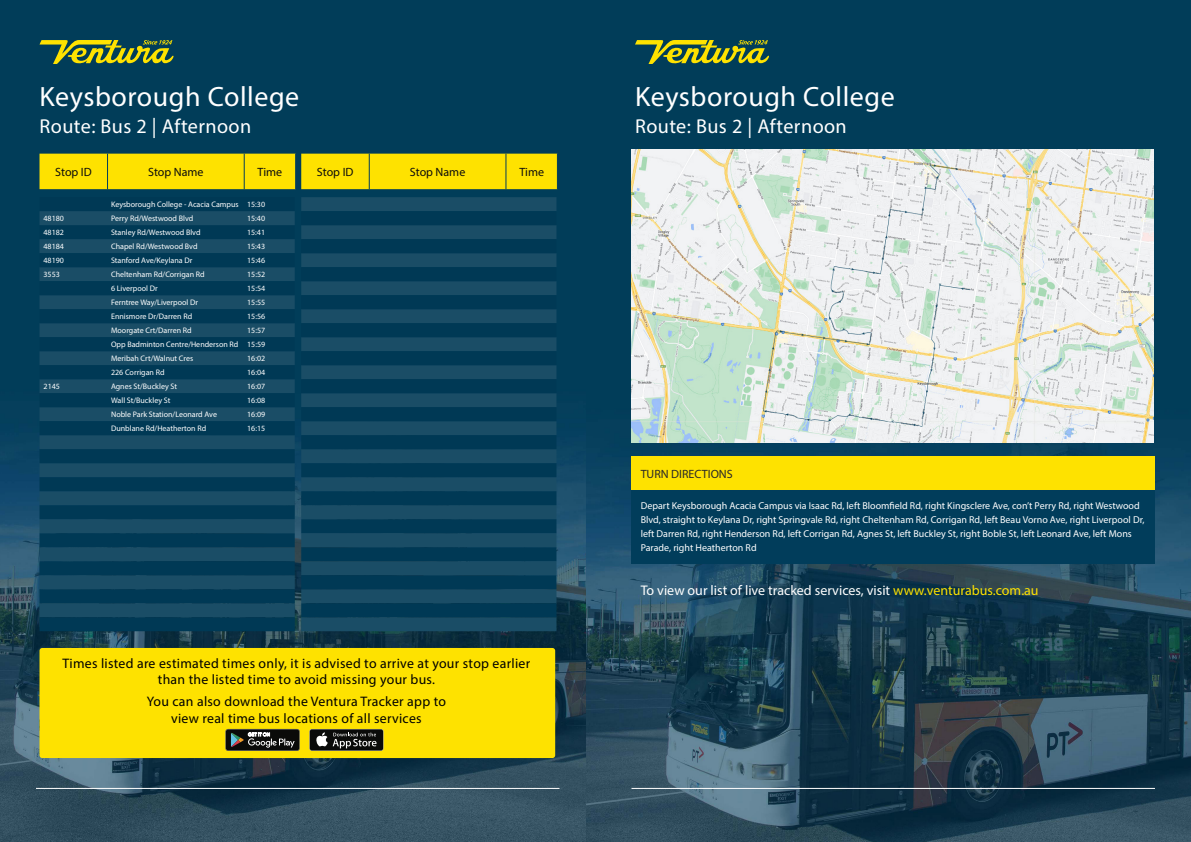
<style>
.page{position:relative;width:1191px;height:842px;background:#fff}
.page>*{position:absolute;margin:0;border:0;box-sizing:border-box;transform-origin:0 0}
.t1{font:28px "Myriad Pro";letter-spacing:.02em;color:#fff}
.t2{font:20.2px "Myriad Pro";letter-spacing:.02em;color:#fff}
.t3{font:14px "Myriad Pro";color:#fff}
.t4{font:13.8px/16.6px "Myriad Pro";letter-spacing:.02em;color:#000;text-align:center}
.t5{font:12px "Myriad Pro";color:#0d0d0d}
.t6{font:12px "Myriad Pro";color:#292829}
.t7{font:10px/14px "Myriad Pro";color:#fff}
.t8{font:8px/14px "Myriad Pro";color:#fff;text-align:justify}
.s1{color:#fee200}
</style>
<div class="page">
<img style="left:0;top:0;width:587px;height:842px">
<hr style="left:36px;top:788px;width:523px;height:1px;background:#fff">
<svg style="left:40px;top:40px;width:134px;height:24px;background:#6f8531"></svg>
<div style="left:40px;top:154px;width:517px;height:35px;background:#fee200"></div>
<hr style="left:369px;top:154px;width:1px;height:35px;background:#013d5b">
<hr style="left:505px;top:154px;width:1px;height:35px;background:#013d5b">
<hr style="left:557px;top:154px;width:1px;height:35px;background:#013d5b">
<svg style="left:40px;top:197px;width:255px;height:42px;background:#083f5a"></svg>
<div style="left:40px;top:239px;width:255px;height:378px;background:#1a4d66"></div>
<svg style="left:40px;top:253px;width:255px;height:322px;background:#0c425c"></svg>
<div style="left:40px;top:589px;width:255px;height:14px;background:#003955"></div>
<div style="left:40px;top:617px;width:255px;height:14px;background:#003955"></div>
<div style="left:301px;top:197px;width:255px;height:434px;background:#1a4d66"></div>
<svg style="left:301px;top:211px;width:255px;height:56px;background:#0c425d"></svg>
<svg style="left:301px;top:267px;width:255px;height:322px;background:#0c425c"></svg>
<div style="left:301px;top:603px;width:255px;height:14px;background:#003955"></div>
<div style="left:39px;top:648px;width:516px;height:110px;background:#fee200;border-radius:3px"></div>
<svg style="left:225px;top:729px;width:75px;height:22px;background:#383b36"></svg>
<div style="left:309px;top:729px;width:74px;height:22px;background:#343533;border-radius:3px"></div>
<div style="left:310px;top:729px;width:73px;height:21px;background:#0a0b09;border-radius:2px"></div>
<svg style="left:316px;top:732px;width:60px;height:16px"></svg>
<img style="left:587px;top:0;width:604px;height:842px">
<hr style="left:631px;top:788px;width:524px;height:1px;background:#fff">
<div style="left:631px;top:457px;width:523px;height:33px;background:#fee200"></div>
<div style="left:631px;top:490px;width:523px;height:73px;background:#013d5b"></div>
<svg style="left:635px;top:40px;width:134px;height:24px;background:#6f8531"></svg>
<img style="left:632px;top:150px;width:521px;height:293px">
<h1 class="t1" style="left:40px;top:79px;width:261px">Keysborough College</h1>
<h2 class="t2" style="left:40px;top:114px;width:213px">Route: Bus 2 | Afternoon</h2>
<h3 class="t5" style="left:55px;top:164px;width:38px">Stop ID</h3>
<h3 class="t5" style="left:148px;top:164px;width:57px">Stop Name</h3>
<h3 class="t5" style="left:258px;top:164px;width:26px">Time</h3>
<h3 class="t5" style="left:317px;top:164px;width:38px">Stop ID</h3>
<h3 class="t5" style="left:410px;top:164px;width:57px">Stop Name</h3>
<h3 class="t5" style="left:519px;top:164px;width:26px">Time</h3>
<p class="t8" style="left:111px;top:197px;width:156px">Keysborough College - Acacia Campus 15:30</p>
<p class="t8" style="left:44px;top:211px;width:22px">48180</p>
<p class="t8" style="left:111px;top:211px;width:84px">Perry Rd/Westwood Blvd</p>
<p class="t8" style="left:247px;top:211px;width:20px">15:40</p>
<p class="t8" style="left:44px;top:225px;width:22px">48182</p>
<p class="t8" style="left:111px;top:225px;width:91px">Stanley Rd/Westwood Blvd</p>
<p class="t8" style="left:247px;top:225px;width:20px">15:41</p>
<p class="t8" style="left:44px;top:239px;width:22px">48184</p>
<p class="t8" style="left:111px;top:239px;width:88px">Chapel Rd/Westwood Bvd</p>
<p class="t8" style="left:247px;top:239px;width:20px">15:43</p>
<p class="t8" style="left:44px;top:253px;width:22px">48190</p>
<p class="t8" style="left:111px;top:253px;width:83px">Stanford Ave/Keylana Dr</p>
<p class="t8" style="left:247px;top:253px;width:20px">15:46</p>
<p class="t8" style="left:44px;top:267px;width:18px">3553</p>
<p class="t8" style="left:111px;top:267px;width:95px">Cheltenham Rd/Corrigan Rd</p>
<p class="t8" style="left:247px;top:267px;width:20px">15:52</p>
<p class="t8" style="left:111px;top:281px;width:48px">6 Liverpool Dr</p>
<p class="t8" style="left:247px;top:281px;width:20px">15:54</p>
<p class="t8" style="left:111px;top:295px;width:89px">Ferntree Way/Liverpool Dr</p>
<p class="t8" style="left:247px;top:295px;width:20px">15:55</p>
<p class="t8" style="left:111px;top:309px;width:83px">Ennismore Dr/Darren Rd</p>
<p class="t8" style="left:247px;top:309px;width:20px">15:56</p>
<p class="t8" style="left:111px;top:323px;width:82px">Moorgate Crt/Darren Rd</p>
<p class="t8" style="left:111px;top:323px;width:156px;text-indent:136px">15:57<br>Opp Badminton Centre/Henderson Rd 15:59<br>Meribah Crt/Walnut Cres</p>
<p class="t8" style="left:247px;top:351px;width:20px">16:02</p>
<p class="t8" style="left:111px;top:365px;width:55px">226 Corrigan Rd</p>
<p class="t8" style="left:247px;top:365px;width:20px">16:04</p>
<p class="t8" style="left:44px;top:379px;width:18px">2145</p>
<p class="t8" style="left:111px;top:379px;width:67px">Agnes St/Buckley St</p>
<p class="t8" style="left:247px;top:379px;width:20px">16:07</p>
<p class="t8" style="left:111px;top:393px;width:61px">Wall St/Buckley St</p>
<p class="t8" style="left:247px;top:393px;width:20px">16:08</p>
<p class="t8" style="left:111px;top:407px;width:107px">Noble Park Station/Leonard Ave</p>
<p class="t8" style="left:247px;top:407px;width:20px">16:09</p>
<p class="t8" style="left:111px;top:421px;width:97px">Dunblane Rd/Heatherton Rd</p>
<p class="t8" style="left:247px;top:421px;width:20px">16:15</p>
<h3 class="t4" style="left:63px;top:655px;width:469px">Times listed are estimated times only, it is advised to arrive at your stop earlier than the listed time to avoid missing your bus.</h3>
<h3 class="t4" style="left:147px;top:693px;width:301px">You can also download the Ventura Tracker app to view real time bus locations of all services</h3>
<h1 class="t1" style="left:635px;top:79px;width:261px">Keysborough College</h1>
<h2 class="t2" style="left:635px;top:114px;width:213px">Route: Bus 2 | Afternoon</h2>
<h3 class="t6" style="left:640px;top:466px;width:94px">TURN DIRECTIONS</h3>
<p class="t7" style="left:640px;top:499px;width:505px">Depart Keysborough Acacia Campus via Isaac Rd, left Bloomfield Rd, right Kingsclere Ave, con’t Perry Rd, right Westwood Blvd, straight to Keylana Dr, right Springvale Rd, right Cheltenham Rd, Corrigan Rd, left Beau Vorno Ave, right Liverpool Dr, left Darren Rd, right Henderson Rd, left Corrigan Rd, Agnes St, left Buckley St, right Boble St, left Leonard Ave, left Mons Parade, right Heatherton Rd</p>
<h3 class="t3" style="left:640px;top:581px;width:399px">To view our list of live tracked services, visit <span class="s1">www.venturabus.com.au</span></h3>
</div>
